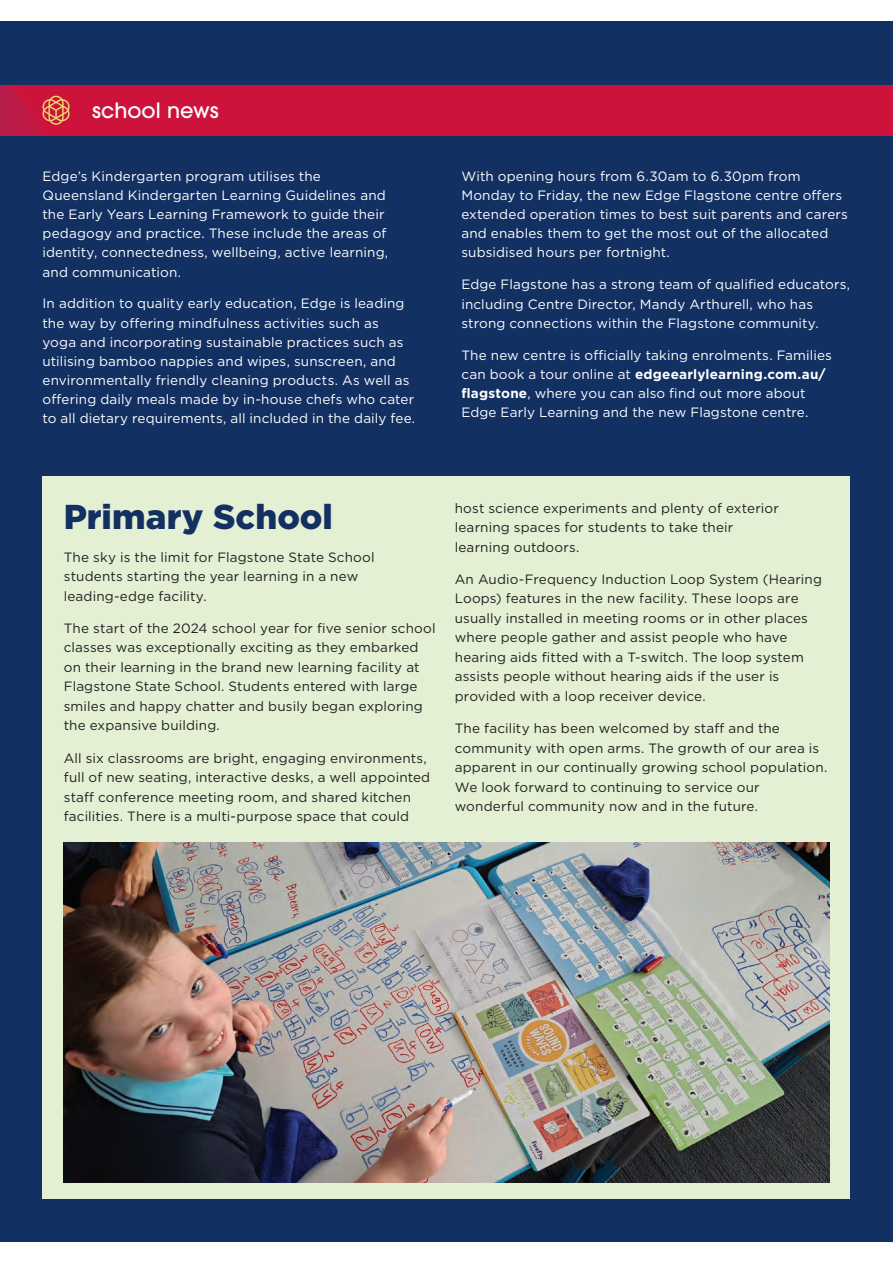
<style>
.page{position:relative;width:893px;height:1263px;background:#fff}
.page>*{position:absolute;margin:0;border:0;box-sizing:border-box;transform-origin:0 0}
.Text{font:900 34.5px "Gotham";letter-spacing:.005em;color:#123062}
.t1{font:500 21px "ITC Avant Garde Pro";color:#fff}
.Text-2{font:13.5px/19.5px "Gotham";letter-spacing:.01em;color:#231f20}
.Body_Gotham_rev{font:13.5px/19.2px "Gotham";letter-spacing:.01em;color:#fff}
.s1{font-weight:700}
</style>
<div class="page">
<div style="left:0;top:21px;width:893px;height:1221px;background:#123062"></div>
<div style="left:0;top:85px;width:893px;height:50px;background:#cd133b"></div>
<svg style="left:0;top:85px;width:70px;height:50px"></svg>
<div style="left:43px;top:476px;width:807px;height:723px;background:#e4f0d4"></div>
<img style="left:64px;top:843px;width:765px;height:340px">
<p class="t1" style="left:92px;top:97px;width:128px">school news</p>
<p class="Body_Gotham_rev" style="left:43px;top:166px;width:347px">Edge’s Kindergarten program utilises the Queensland Kindergarten Learning Guidelines and the Early Years Learning Framework to guide their pedagogy and practice. These include the areas of identity, connectedness, wellbeing, active learning, and communication.</p>
<p class="Body_Gotham_rev" style="left:43px;top:294px;width:374px">In addition to quality early education, Edge is leading the way by offering mindfulness activities such as yoga and incorporating sustainable practices such as utilising bamboo nappies and wipes, sunscreen, and environmentally friendly cleaning products. As well as offering daily meals made by in-house chefs who cater to all dietary requirements, all included in the daily fee.</p>
<p class="Body_Gotham_rev" style="left:461px;top:166px;width:388px">With opening hours from 6.30am to 6.30pm from Monday to Friday, the new Edge Flagstone centre offers extended operation times to best suit parents and carers and enables them to get the most out of the allocated subsidised hours per fortnight.</p>
<p class="Body_Gotham_rev" style="left:461px;top:275px;width:390px">Edge Flagstone has a strong team of qualified educators, including Centre Director, Mandy Arthurell, who has strong connections within the Flagstone community.</p>
<p class="Body_Gotham_rev" style="left:461px;top:345px;width:372px">The new centre is officially taking enrolments. Families can book a tour online at <span class="s1">edgeearlylearning.com.au/ flagstone</span>, where you can also find out more about Edge Early Learning and the new Flagstone centre.</p>
<p class="Text" style="left:64px;top:493px;width:271px">Primary School</p>
<p class="Text-2" style="left:64px;top:547px;width:312px">The sky is the limit for Flagstone State School students starting the year learning in a new leading-edge facility.</p>
<p class="Text-2" style="left:64px;top:618px;width:373px">The start of the 2024 school year for five senior school classes was exceptionally exciting as they embarked on their learning in the brand new learning facility at Flagstone State School. Students entered with large smiles and happy chatter and busily began exploring the expansive building.</p>
<p class="Text-2" style="left:64px;top:748px;width:368px">All six classrooms are bright, engaging environments, full of new seating, interactive desks, a well appointed staff conference meeting room, and shared kitchen facilities. There is a multi-purpose space that could</p>
<p class="Text-2" style="left:455px;top:498px;width:326px">host science experiments and plenty of exterior learning spaces for students to take their learning outdoors.</p>
<p class="Text-2" style="left:455px;top:569px;width:369px">An Audio-Frequency Induction Loop System (Hearing Loops) features in the new facility. These loops are usually installed in meeting rooms or in other places where people gather and assist people who have hearing aids fitted with a T-switch. The loop system assists people without hearing aids if the user is provided with a loop receiver device.</p>
<p class="Text-2" style="left:455px;top:718px;width:374px">The facility has been welcomed by staff and the community with open arms. The growth of our area is apparent in our continually growing school population.<br>We look forward to continuing to service our wonderful community now and in the future.</p>
</div>
